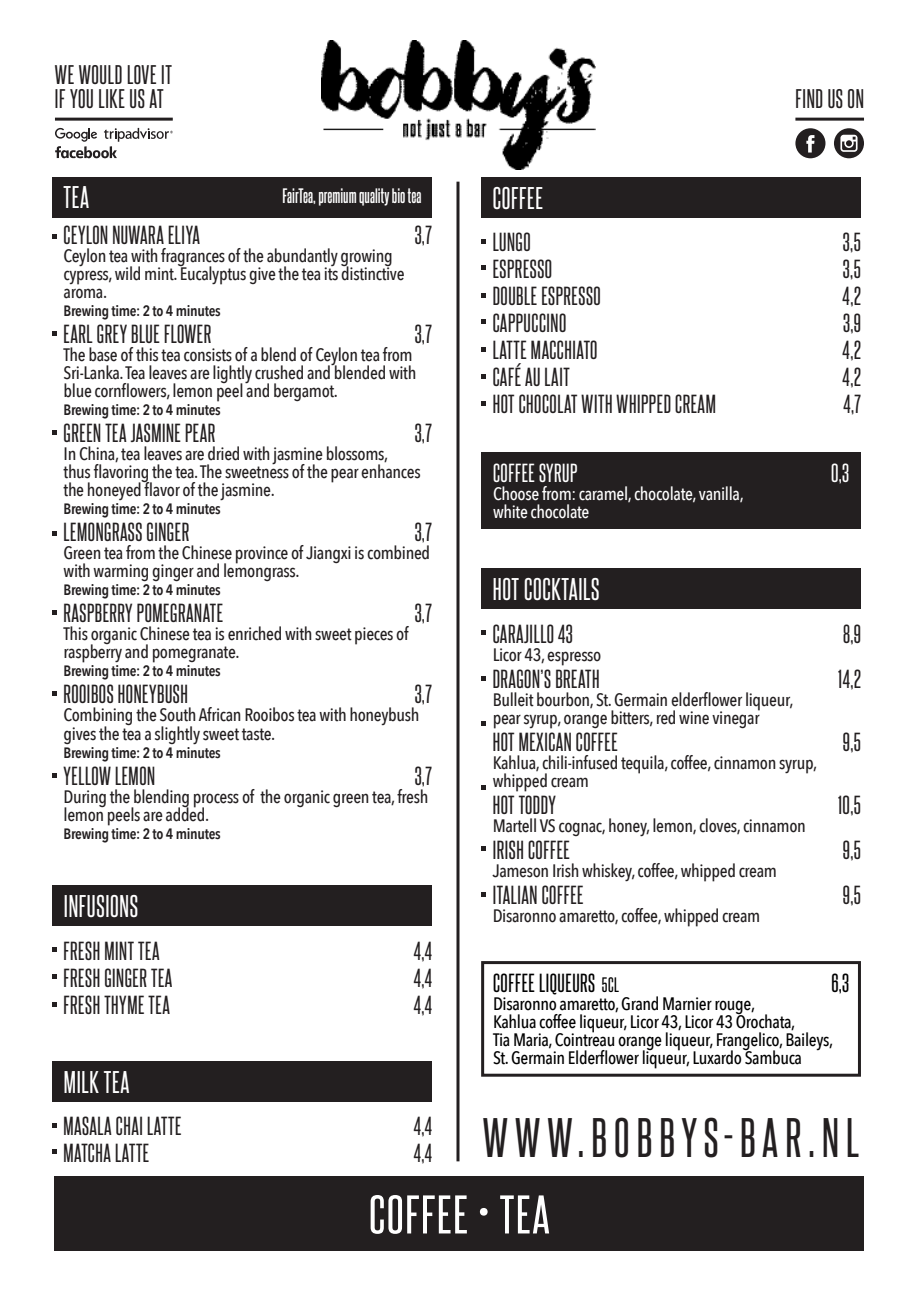
<style>
.page{position:relative;width:919px;height:1289px;background:#fff}
.page>*{position:absolute;margin:0;border:0;box-sizing:border-box;transform-origin:0 0}
.t1{font:47.85px "Steelfish Rg";letter-spacing:.15em;color:#231f20}
.t2{font:46.2px "Steelfish Rg";letter-spacing:.03em;color:#fff;scale:1.14 1}
.t3{font:27px "Steelfish Rg";letter-spacing:.025em;color:#fff}
.t4{font:23.25px/24.6px "Steelfish Rg";letter-spacing:.03em;color:#231f20}
.t5{font:22.5px "Steelfish Rg";letter-spacing:.025em;color:#231f20}
.t6{font:22.5px "Steelfish Rg";letter-spacing:.025em;color:#000001}
.t7{font:22.5px "Steelfish Rg";letter-spacing:.025em;color:#fff}
.t8{font:500 18px/18px "Avenir Next Condensed";letter-spacing:-.02em;color:#231f20}
.t9{font:500 18px/18px "Avenir Next Condensed";letter-spacing:-.02em;color:#000001}
.t10{font:500 18px "Avenir Next Condensed";letter-spacing:-.02em;color:#fff}
.t11{font:700 18px "Steelfish Rg";color:#fff}
.t12{font:600 15px "Avenir Next Condensed";letter-spacing:-.02em;color:#231f20}
.s1{font-size:18px}
</style>
<div class="page">
<hr style="left:55px;top:118px;width:118px;height:3px;background:#231f20">
<svg style="left:55px;top:128px;width:118px;height:30px"></svg>
<hr style="left:795px;top:118px;width:68px;height:3px;background:#231f20">
<svg style="left:795px;top:128px;width:30px;height:30px"></svg>
<svg style="left:834px;top:128px;width:29px;height:30px"></svg>
<hr style="left:456px;top:182px;width:3px;height:979px;background:#231f20">
<div style="left:55px;top:1175px;width:808px;height:75px;background:#231f20"></div>
<img style="left:321px;top:40px;width:274px;height:129px">
<svg style="left:52px;top:947px;width:4px;height:5px"></svg>
<div style="left:52px;top:885px;width:380px;height:40px;background:#231f20"></div>
<svg style="left:52px;top:974px;width:4px;height:4px"></svg>
<svg style="left:52px;top:1002px;width:4px;height:4px"></svg>
<div style="left:481px;top:452px;width:379px;height:77px;background:#231f20"></div>
<div style="left:481px;top:961px;width:379px;height:115px;border:3px solid #231f20"></div>
<svg style="left:481px;top:239px;width:4px;height:4px"></svg>
<div style="left:481px;top:177px;width:379px;height:40px;background:#231f20"></div>
<svg style="left:481px;top:265px;width:4px;height:5px"></svg>
<svg style="left:481px;top:293px;width:4px;height:5px"></svg>
<svg style="left:481px;top:319px;width:4px;height:5px"></svg>
<svg style="left:481px;top:347px;width:4px;height:5px"></svg>
<svg style="left:481px;top:374px;width:4px;height:5px"></svg>
<svg style="left:481px;top:401px;width:4px;height:5px"></svg>
<svg style="left:481px;top:630px;width:4px;height:5px"></svg>
<div style="left:481px;top:568px;width:379px;height:41px;background:#231f20"></div>
<svg style="left:481px;top:676px;width:4px;height:4px"></svg>
<svg style="left:481px;top:846px;width:4px;height:5px"></svg>
<svg style="left:481px;top:721px;width:4px;height:4px"></svg>
<svg style="left:481px;top:785px;width:4px;height:4px"></svg>
<svg style="left:481px;top:892px;width:4px;height:4px"></svg>
<svg style="left:52px;top:1123px;width:4px;height:4px"></svg>
<div style="left:52px;top:1060px;width:380px;height:41px;background:#231f20"></div>
<svg style="left:52px;top:1149px;width:4px;height:4px"></svg>
<svg style="left:52px;top:234px;width:4px;height:4px"></svg>
<div style="left:52px;top:177px;width:380px;height:40px;background:#231f20"></div>
<svg style="left:52px;top:531px;width:4px;height:4px"></svg>
<svg style="left:52px;top:331px;width:4px;height:5px"></svg>
<svg style="left:52px;top:430px;width:4px;height:4px"></svg>
<svg style="left:52px;top:610px;width:4px;height:5px"></svg>
<svg style="left:52px;top:691px;width:4px;height:4px"></svg>
<svg style="left:52px;top:773px;width:4px;height:4px"></svg>
<p class="t4" style="left:55px;top:60px;width:118px">WE WOULD LOVE IT<br>IF YOU LIKE US AT</p>
<p class="t3" style="left:64px;top:178px;width:27px">TEA</p>
<p class="t11" style="left:282px;top:182px;width:140px">FairTea, premium quality bio tea</p>
<p class="t5" style="left:64px;top:219px;width:138px">CEYLON NUWARA ELIYA</p>
<p class="t5" style="left:414px;top:219px;width:19px">3,7</p>
<p class="t8" style="left:64px;top:247px;width:342px">Ceylon tea with fragrances of the abundantly growing cypress, wild mint. Eucalyptus give the tea its distinctive aroma.</p>
<p class="t12" style="left:64px;top:298px;width:159px">Brewing time: 2 to 4 minutes</p>
<p class="t5" style="left:64px;top:318px;width:149px">EARL GREY BLUE FLOWER</p>
<p class="t5" style="left:414px;top:318px;width:19px">3,7</p>
<p class="t8" style="left:64px;top:346px;width:350px">The base of this tea consists of a blend of Ceylon tea from</p>
<p class="t8" style="left:64px;top:364px;width:354px">Sri-Lanka. Tea leaves are lightly crushed and blended with blue cornflowers, lemon peel and bergamot.</p>
<p class="t12" style="left:64px;top:397px;width:159px">Brewing time: 2 to 4 minutes</p>
<p class="t5" style="left:64px;top:417px;width:153px">GREEN TEA JASMINE PEAR</p>
<p class="t5" style="left:414px;top:417px;width:19px">3,7</p>
<p class="t8" style="left:64px;top:445px;width:326px">In China, tea leaves are dried with jasmine blossoms,</p>
<p class="t8" style="left:64px;top:463px;width:358px">thus flavoring the tea. The sweetness of the pear enhances the honeyed flavor of the jasmine.</p>
<p class="t12" style="left:64px;top:496px;width:159px">Brewing time: 2 to 4 minutes</p>
<p class="t5" style="left:64px;top:516px;width:127px">LEMONGRASS GINGER</p>
<p class="t5" style="left:414px;top:516px;width:19px">3,7</p>
<p class="t8" style="left:64px;top:544px;width:368px">Green tea from the Chinese province of Jiangxi is combined</p>
<p class="t8" style="left:64px;top:562px;width:237px">with warming ginger and lemongrass.</p>
<p class="t12" style="left:64px;top:577px;width:159px">Brewing time: 2 to 4 minutes</p>
<p class="t5" style="left:64px;top:597px;width:161px">RASPBERRY POMEGRANATE</p>
<p class="t5" style="left:414px;top:597px;width:19px">3,7</p>
<p class="t8" style="left:64px;top:625px;width:346px">This organic Chinese tea is enriched with sweet pieces of raspberry and pomegranate.</p>
<p class="t12" style="left:64px;top:658px;width:159px">Brewing time: 2 to 4 minutes</p>
<p class="t5" style="left:64px;top:678px;width:126px">ROOIBOS HONEYBUSH</p>
<p class="t5" style="left:414px;top:678px;width:19px">3,7</p>
<p class="t8" style="left:64px;top:706px;width:357px">Combining the South African Rooibos tea with honeybush gives the tea a slightly sweet taste.</p>
<p class="t12" style="left:64px;top:739px;width:159px">Brewing time: 2 to 4 minutes</p>
<p class="t5" style="left:64px;top:759px;width:93px">YELLOW LEMON</p>
<p class="t5" style="left:414px;top:759px;width:19px">3,7</p>
<p class="t8" style="left:64px;top:787px;width:366px">During the blending process of the organic green tea, fresh lemon peels are added.</p>
<p class="t12" style="left:64px;top:820px;width:159px">Brewing time: 2 to 4 minutes</p>
<p class="t3" style="left:64px;top:887px;width:76px">INFUSIONS</p>
<p class="t5" style="left:64px;top:934px;width:97px">FRESH MINT TEA</p>
<p class="t5" style="left:414px;top:934px;width:20px">4,4</p>
<p class="t5" style="left:64px;top:961px;width:110px">FRESH GINGER TEA</p>
<p class="t5" style="left:414px;top:961px;width:20px">4,4</p>
<p class="t5" style="left:64px;top:988px;width:108px">FRESH THYME TEA</p>
<p class="t5" style="left:414px;top:988px;width:20px">4,4</p>
<p class="t3" style="left:64px;top:1062px;width:67px">MILK TEA</p>
<p class="t5" style="left:64px;top:1109px;width:119px">MASALA CHAI LATTE</p>
<p class="t5" style="left:414px;top:1109px;width:20px">4,4</p>
<p class="t5" style="left:64px;top:1136px;width:87px">MATCHA LATTE</p>
<p class="t5" style="left:414px;top:1136px;width:20px">4,4</p>
<p class="t3" style="left:493px;top:178px;width:52px">COFFEE</p>
<p class="t4" style="left:795px;top:85px;width:70px">FIND US ON</p>
<p class="t5" style="left:492px;top:226px;width:39px">LUNGO</p>
<p class="t5" style="left:842px;top:226px;width:20px">3,5</p>
<p class="t5" style="left:492px;top:253px;width:61px">ESPRESSO</p>
<p class="t5" style="left:842px;top:253px;width:20px">3,5</p>
<p class="t5" style="left:492px;top:280px;width:110px">DOUBLE ESPRESSO</p>
<p class="t5" style="left:842px;top:280px;width:20px">4,2</p>
<p class="t5" style="left:492px;top:307px;width:75px">CAPPUCCINO</p>
<p class="t5" style="left:843px;top:307px;width:19px">3,9</p>
<p class="t5" style="left:492px;top:334px;width:106px">LATTE MACCHIATO</p>
<p class="t5" style="left:842px;top:334px;width:20px">4,2</p>
<p class="t5" style="left:492px;top:361px;width:78px">CAFÉ AU LAIT</p>
<p class="t5" style="left:842px;top:361px;width:20px">4,2</p>
<p class="t5" style="left:492px;top:388px;width:225px">HOT CHOCOLAT WITH WHIPPED CREAM</p>
<p class="t5" style="left:843px;top:388px;width:19px">4,7</p>
<p class="t7" style="left:493px;top:457px;width:86px">COFFEE SYRUP</p>
<p class="t7" style="left:831px;top:457px;width:20px">0,3</p>
<p class="t10" style="left:493px;top:483px;width:252px">Choose from: caramel, chocolate, vanilla,</p>
<p class="t10" style="left:493px;top:501px;width:98px">white chocolate</p>
<p class="t3" style="left:493px;top:570px;width:108px">HOT COCKTAILS</p>
<p class="t5" style="left:492px;top:617px;width:82px">CARAJILLO 43</p>
<p class="t5" style="left:843px;top:617px;width:19px">8,9</p>
<p class="t8" style="left:492px;top:645px;width:110px">Licor 43, espresso</p>
<p class="t5" style="left:492px;top:662px;width:108px">DRAGON’S BREATH</p>
<p class="t5" style="left:838px;top:662px;width:24px">14,2</p>
<p class="t8" style="left:492px;top:690px;width:302px">Bulleit bourbon, St. Germain elderflower liqueur,</p>
<p class="t8" style="left:492px;top:708px;width:268px">pear syrup, orange bitters, red wine vinegar</p>
<p class="t5" style="left:492px;top:725px;width:127px">HOT MEXICAN COFFEE</p>
<p class="t5" style="left:842px;top:725px;width:20px">9,5</p>
<p class="t8" style="left:492px;top:753px;width:326px">Kahlua, chili-infused tequila, coffee, cinnamon syrup,</p>
<p class="t8" style="left:492px;top:771px;width:98px">whipped cream</p>
<p class="t5" style="left:492px;top:788px;width:65px">HOT TODDY</p>
<p class="t5" style="left:838px;top:788px;width:24px">10,5</p>
<p class="t8" style="left:492px;top:816px;width:314px">Martell VS cognac, honey, lemon, cloves, cinnamon</p>
<p class="t5" style="left:492px;top:833px;width:79px">IRISH COFFEE</p>
<p class="t5" style="left:842px;top:833px;width:20px">9,5</p>
<p class="t8" style="left:492px;top:861px;width:286px">Jameson Irish whiskey, coffee, whipped cream</p>
<p class="t5" style="left:492px;top:878px;width:92px">ITALIAN COFFEE</p>
<p class="t5" style="left:842px;top:878px;width:20px">9,5</p>
<p class="t8" style="left:492px;top:906px;width:269px">Disaronno amaretto, coffee, whipped cream</p>
<p class="t6" style="left:493px;top:967px;width:127px">COFFEE LIQUEURS <span class="s1">5CL</span></p>
<p class="t6" style="left:831px;top:967px;width:19px">6,3</p>
<p class="t9" style="left:493px;top:995px;width:263px">Disaronno amaretto, Grand Marnier rouge,</p>
<p class="t9" style="left:493px;top:1013px;width:304px">Kahlua coffee liqueur, Licor 43, Licor 43 Orochata,</p>
<p class="t9" style="left:493px;top:1031px;width:342px">Tia Maria, Cointreau orange liqueur, Frangelico, Baileys,<br>St. Germain Elderflower liqueur, Luxardo Sambuca</p>
<p class="t1" style="left:482px;top:1103px;width:378px">WWW.BOBBYS-BAR.NL</p>
<p class="t2" style="left:369px;top:1181px;width:160px">COFFEE • TEA</p>
</div>
